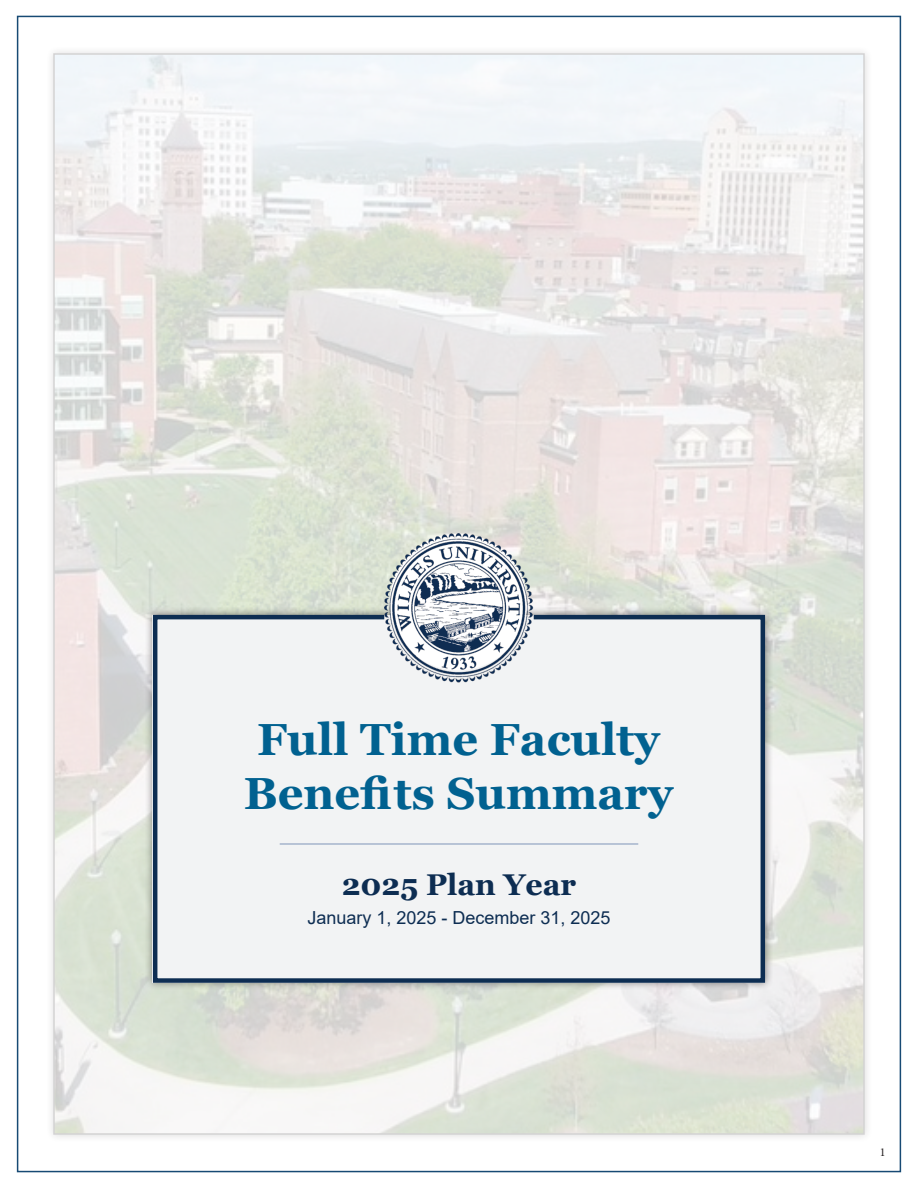
<style>
.page{position:relative;width:918px;height:1188px;background:#fff}
.page>*{position:absolute;margin:0;border:0;box-sizing:border-box;transform-origin:0 0}
.t1{font:700 45px/54px "Georgia";color:#016190}
.t2{font:700 30px "Georgia";color:#0d2d52}
.t3{font:18px "Arial";color:#0d2d52}
.t4{font:12px "Minion Pro";color:#231f20}
.s1{font-style:inherit}
</style>
<div class="page">
<div style="left:45px;top:45px;width:828px;height:1098px;background:#231f20;opacity:.75"></div>
<img style="left:56px;top:56px;width:806px;height:1076px">
<div style="left:145px;top:607px;width:628px;height:384px;background:#231f20;opacity:.5"></div>
<div style="left:151px;top:613px;width:616px;height:372px;background:#f2f3f4"></div>
<hr style="left:280px;top:843px;width:358px;height:2px;background:#a5b4cc">
<img style="left:384px;top:534px;width:150px;height:154px">
<p class="t1" style="left:244px;top:713px;width:431px">Full Time Faculty<br><span class="s1">Benefits Summary</span></p>
<p class="t2" style="left:342px;top:865px;width:236px">202<span class="s1">5</span> Plan Year</p>
<p class="t3" style="left:307px;top:905px;width:305px">January 1, 202<span class="s1">5</span> - December 31, 202<span class="s1">5</span></p>
<p class="t4" style="left:880px;top:1144px;width:7px">1</p>
</div>
